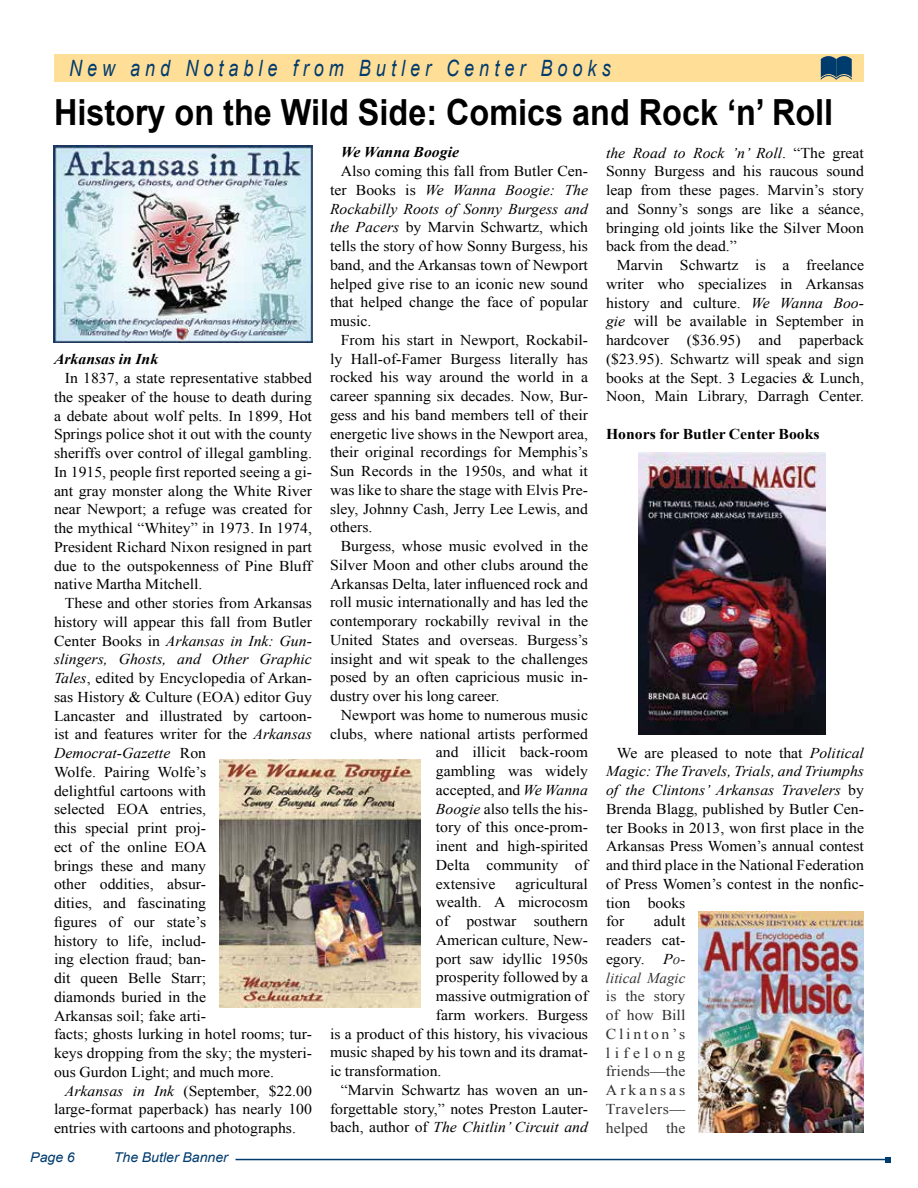
<style>
.page{position:relative;width:918px;height:1188px;background:#fff}
.page>*{position:absolute;margin:0;border:0;box-sizing:border-box;transform-origin:0 0}
.t1{font:700 36px "Arial";color:#000;scale:.9 1}
.t2{font:italic 22.5px "Arial";letter-spacing:.28em;color:#003b6e;scale:.8 1}
.t3{font:15px/18.8px "Times New Roman";color:#000;text-align:justify;scale:1.05 1}
.t4{font:15px/18.8px "Times New Roman";letter-spacing:.035em;color:#333;text-align:justify;scale:1.05 1}
.t5{font:italic 15px "Times New Roman";color:#000;scale:1.05 1}
.t6{font:italic 700 15px "Times New Roman";color:#000;scale:1.05 1}
.t7{font:700 15px "Times New Roman";color:#000;scale:1.05 1}
.t8{font:italic 13.5px "Arial";color:#003b6e;scale:1.05 1}
.s1{font-style:italic}
.s2{font-style:normal}
.s3{font-style:italic;color:#333}
</style>
<div class="page">
<hr style="left:236px;top:1159px;width:652px;height:1px;background:#003b6e">
<svg style="left:885px;top:1157px;width:6px;height:6px"></svg>
<div style="left:54px;top:54px;width:810px;height:28px;background:#ffdf97"></div>
<svg style="left:821px;top:56px;width:31px;height:24px"></svg>
<img style="left:220px;top:759px;width:201px;height:248px">
<img style="left:54px;top:146px;width:258px;height:196px">
<img style="left:699px;top:911px;width:165px;height:221px">
<img style="left:638px;top:452px;width:188px;height:282px">
<h2 class="t2" style="left:69px;top:53px;width:679px">New and Notable from Butler Center Books</h2>
<h1 class="t1" style="left:54px;top:88px;width:867px">History on the Wild Side: Comics and Rock ‘n’ Roll</h1>
<p class="t6" style="left:54px;top:349px;width:101px">Arkansas in Ink</p>
<p class="t3" style="left:54px;top:368px;width:247px;text-indent:11px">In 1837, a state representative stabbed the speaker of the house to death during a debate about wolf pelts. In 1899, Hot Springs police shot it out with the county sheriffs over control of illegal gambling.<br>In 1915, people first reported seeing a gi&shy;ant gray monster along the White River near Newport; a refuge was created for the mythical “Whitey” in 1973. In 1974, President Richard Nixon resigned in part due to the outspokenness of Pine Bluff native Martha Mitchell.</p>
<p class="t3" style="left:54px;top:593px;width:247px;text-align:left;text-indent:11px">These and other stories from Arkansas history will appear this fall from Butler<br>Center Books in <span class="s1">Arkansas in Ink: Gun&shy;slingers, Ghosts, and Other Graphic<br>Tales</span>, edited by Encyclopedia of Arkan&shy;sas History &amp; Culture (EOA) editor Guy<br>Lancaster and illustrated by cartoon&shy;ist and features writer for the <span class="s1">Arkansas<br>Democrat-Gazette</span> Ron<br>Wolfe. Pairing Wolfe’s<br>delightful cartoons with<br>selected EOA entries,<br>this special print proj-<br>ect of the online EOA<br>brings these and many<br>other oddities, absur-<br>dities, and fascinating<br>figures of our state’s<br>history to life, includ-<br>ing election fraud; ban-<br>dit queen Belle Starr;<br>diamonds buried in the<br>Arkansas soil; fake arti-<br>facts; ghosts lurking in hotel rooms; tur&shy;keys dropping from the sky; the mysteri&shy;ous Gurdon Light; and much more.</p>
<p class="t3" style="left:54px;top:1081px;width:247px;text-indent:11px"><span class="s1">Arkansas in Ink</span> (September, $22.00 large-format paperback) has nearly 100 entries with cartoons and photographs.</p>
<p class="t8" style="left:30px;top:1148px;width:44px">Page 6</p>
<p class="t8" style="left:114px;top:1148px;width:110px">The Butler Banner</p>
<p class="t6" style="left:341px;top:142px;width:114px">We Wanna Boogie</p>
<p class="t3" style="left:330px;top:162px;width:247px;text-indent:11px">Also coming this fall from Butler Cen&shy;ter Books is <span class="s1">We Wanna Boogie: The Rockabilly Roots of Sonny Burgess and the Pacers</span> by Marvin Schwartz, which tells the story of how Sonny Burgess, his band, and the Arkansas town of Newport helped give rise to an iconic new sound that helped change the face of popular music.</p>
<p class="t3" style="left:330px;top:330px;width:247px;text-indent:11px">From his start in Newport, Rockabil&shy;ly Hall-of-Famer Burgess literally has rocked his way around the world in a career spanning six decades. Now, Bur&shy;gess and his band members tell of their energetic live shows in the Newport area, their original recordings for Memphis’s Sun Records in the 1950s, and what it was like to share the stage with Elvis Pre&shy;sley, Johnny Cash, Jerry Lee Lewis, and others.</p>
<p class="t3" style="left:330px;top:537px;width:247px;text-indent:11px">Burgess, whose music evolved in the Silver Moon and other clubs around the Arkansas Delta, later influenced rock and roll music internationally and has led the contemporary rockabilly revival in the United States and overseas. Burgess’s insight and wit speak to the challenges posed by an often capricious music in&shy;dustry over his long career.</p>
<p class="t3" style="left:341px;top:705px;width:237px">Newport was home to numerous music</p>
<p class="t3" style="left:330px;top:724px;width:247px">clubs, where national artists performed</p>
<p class="t3" style="left:436px;top:743px;width:146px">and illicit back-room</p>
<p class="t3" style="left:436px;top:762px;width:146px">gambling was widely</p>
<p class="t3" style="left:436px;top:780px;width:146px">accepted, and <span class="s1">We Wanna</span></p>
<p class="t3" style="left:436px;top:799px;width:146px"><span class="s1">Boogie</span> also tells the his-</p>
<p class="t3" style="left:436px;top:818px;width:146px">tory of this once-prom-</p>
<p class="t3" style="left:436px;top:837px;width:146px">inent and high-spirited</p>
<p class="t3" style="left:436px;top:855px;width:146px">Delta community of</p>
<p class="t3" style="left:436px;top:874px;width:58px">extensive</p>
<p class="t3" style="left:515px;top:874px;width:71px">agricultural</p>
<p class="t3" style="left:436px;top:893px;width:146px">wealth. A microcosm</p>
<p class="t3" style="left:436px;top:912px;width:146px">of postwar southern</p>
<p class="t3" style="left:436px;top:930px;width:146px">American culture, New-</p>
<p class="t3" style="left:436px;top:949px;width:146px">port saw idyllic 1950s</p>
<p class="t3" style="left:436px;top:968px;width:146px">prosperity followed by a</p>
<p class="t3" style="left:436px;top:987px;width:146px">massive outmigration of</p>
<p class="t3" style="left:436px;top:1005px;width:146px">farm workers. Burgess</p>
<p class="t3" style="left:330px;top:1024px;width:247px">is a product of this history, his vivacious</p>
<p class="t3" style="left:330px;top:1043px;width:247px">music shaped by his town and its dramat-</p>
<p class="t3" style="left:330px;top:1062px;width:108px">ic transformation.</p>
<p class="t3" style="left:341px;top:1080px;width:237px">“Marvin Schwartz has woven an un-</p>
<p class="t3" style="left:330px;top:1099px;width:247px">forgettable story,” notes Preston Lauter-</p>
<p class="t5" style="left:330px;top:1117px;width:247px"><span class="s2">bach, author of</span> The Chitlin’ Circuit and</p>
<p class="t3" style="left:606px;top:143px;width:247px"><span class="s1">the Road to Rock ’n’ Roll</span>. “The great Sonny Burgess and his raucous sound leap from these pages. Marvin’s story and Sonny’s songs are like a séance, bringing old joints like the Silver Moon back from the dead.”</p>
<p class="t3" style="left:606px;top:256px;width:247px;text-indent:11px">Marvin Schwartz is a freelance writer who specializes in Arkansas history and culture. <span class="s1">We Wanna Boo&shy;gie</span> will be available in September in hardcover ($36.95) and paperback ($23.95). Schwartz will speak and sign books at the Sept. 3 Legacies &amp; Lunch, Noon, Main Library, Darragh Center.</p>
<p class="t7" style="left:606px;top:424px;width:205px">Honors for Butler Center Books</p>
<p class="t3" style="left:606px;top:743px;width:247px;text-align:left;text-indent:11px">We are pleased to note that <span class="s1">Political<br>Magic: The Travels, Trials, and Triumphs of the Clintons’ Arkansas Travelers</span> by<br>Brenda Blagg, published by Butler Cen&shy;ter Books in 2013, won first place in the<br>Arkansas Press Women’s annual contest and third place in the National Federation of Press Women’s contest in the nonfic&shy;tion books<br>for</p>
<p class="t3" style="left:606px;top:912px;width:77px;text-indent:48px">adult readers cat&shy;egory. <span class="s1">P</span><span class="s3">o&shy;litical Magic</span></p>
<p class="t4" style="left:606px;top:987px;width:77px">is the story of how Bill Clinton’s lifelong friends—the Arkansas Travelers— helped the</p>
</div>
